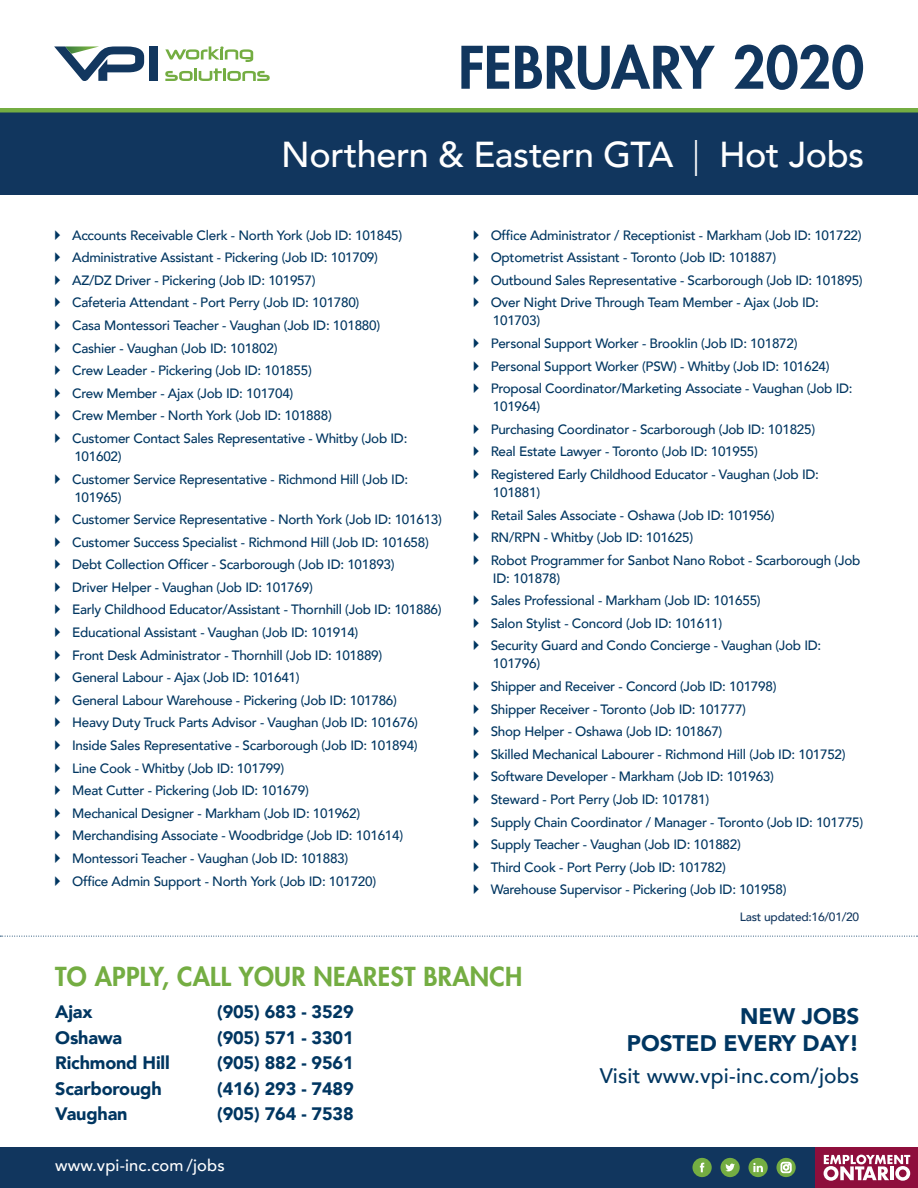
<style>
.page{position:relative;width:918px;height:1188px;background:#fff}
.page>*{position:absolute;margin:0;border:0;box-sizing:border-box;transform-origin:0 0}
.t1{font:800 57px "Futura Std";color:#11365e}
.t2{font:500 36px "Avenir";letter-spacing:-.015em;color:#fff}
.t3{font:800 25.5px "Futura Std";letter-spacing:.01em;color:#74ad42}
.t4{font:900 22.5px/27px "Avenir";color:#003661;text-align:right}
.t5{font:500 21px "Avenir";letter-spacing:.01em;color:#003661}
.t6{font:900 18px "Avenir";letter-spacing:-.01em;color:#003661}
.t7{font:500 16.5px "Avenir";letter-spacing:.01em;color:#fff}
.t8{font:500 13.5px/22.6px "Avenir";letter-spacing:-.02em;color:#003661}
.t9{font:500 12px "Avenir";letter-spacing:-.02em;color:#11365e}
.s1{font-weight:300}
</style>
<div class="page">
<div style="left:0;top:112px;width:918px;height:83px;background:#11365e"></div>
<hr style="left:0;top:108px;width:918px;height:4px;background:#74ad42">
<div style="left:149px;top:46px;width:9px;height:35px;background:#12375f"></div>
<svg style="left:165px;top:68px;width:105px;height:13px"></svg>
<svg style="left:165px;top:46px;width:88px;height:16px"></svg>
<svg style="left:54px;top:46px;width:90px;height:35px"></svg>
<div style="left:0;top:1147px;width:918px;height:41px;background:#11365e"></div>
<svg style="left:692px;top:1158px;width:20px;height:19px"></svg>
<svg style="left:720px;top:1158px;width:20px;height:19px"></svg>
<svg style="left:748px;top:1158px;width:20px;height:19px"></svg>
<svg style="left:776px;top:1158px;width:20px;height:19px"></svg>
<svg style="left:781px;top:1162px;width:10px;height:11px"></svg>
<div style="left:816px;top:1147px;width:102px;height:41px;background:#8e0e3c"></div>
<svg style="left:824px;top:1155px;width:86px;height:26px"></svg>
<svg style="left:0;top:936px;width:917px;height:1px"></svg>
<h1 class="t1" style="left:458px;top:32px;width:407px">FEBRUARY 2020</h1>
<h2 class="t2" style="left:281px;top:123px;width:584px">Northern &amp; Eastern GTA <span class="s1">|</span> Hot Jobs</h2>
<p class="t8" style="left:72px;top:223px;width:337px">Accounts Receivable Clerk - North York (Job ID: 101845)<br>Administrative Assistant - Pickering (Job ID: 101709)<br>AZ/DZ Driver - Pickering (Job ID: 101957)<br>Cafeteria Attendant - Port Perry (Job ID: 101780)<br>Casa Montessori Teacher - Vaughan (Job ID: 101880)<br>Cashier - Vaughan (Job ID: 101802)<br>Crew Leader - Pickering (Job ID: 101855)<br>Crew Member - Ajax (Job ID: 101704)<br>Crew Member - North York (Job ID: 101888)<br>Customer Contact Sales Representative - Whitby (Job ID:</p>
<p class="t8" style="left:72px;top:444px;width:338px">101602)<br>Customer Service Representative - Richmond Hill (Job ID:</p>
<p class="t8" style="left:72px;top:485px;width:371px">101965)<br>Customer Service Representative - North York (Job ID: 101613)<br>Customer Success Specialist - Richmond Hill (Job ID: 101658)<br>Debt Collection Officer - Scarborough (Job ID: 101893)<br>Driver Helper - Vaughan (Job ID: 101769)<br>Early Childhood Educator/Assistant - Thornhill (Job ID: 101886)<br>Educational Assistant - Vaughan (Job ID: 101914)<br>Front Desk Administrator - Thornhill (Job ID: 101889)<br>General Labour - Ajax (Job ID: 101641)<br>General Labour Warehouse - Pickering (Job ID: 101786)<br>Heavy Duty Truck Parts Advisor - Vaughan (Job ID: 101676)<br>Inside Sales Representative - Scarborough (Job ID: 101894)<br>Line Cook - Whitby (Job ID: 101799)<br>Meat Cutter - Pickering (Job ID: 101679)<br>Mechanical Designer - Markham (Job ID: 101962)<br>Merchandising Associate - Woodbridge (Job ID: 101614)<br>Montessori Teacher - Vaughan (Job ID: 101883)<br>Office Admin Support - North York (Job ID: 101720)</p>
<p class="t8" style="left:491px;top:223px;width:374px">Office Administrator / Receptionist - Markham (Job ID: 101722)<br>Optometrist Assistant - Toronto (Job ID: 101887)<br>Outbound Sales Representative - Scarborough (Job ID: 101895)<br>Over Night Drive Through Team Member - Ajax (Job ID:</p>
<p class="t8" style="left:491px;top:309px;width:364px">101703)<br>Personal Support Worker - Brooklin (Job ID: 101872)<br>Personal Support Worker (PSW) - Whitby (Job ID: 101624)<br>Proposal Coordinator/Marketing Associate - Vaughan (Job ID:</p>
<p class="t8" style="left:491px;top:394px;width:330px">101964)<br>Purchasing Coordinator - Scarborough (Job ID: 101825)<br>Real Estate Lawyer - Toronto (Job ID: 101955)<br>Registered Early Childhood Educator - Vaughan (Job ID:</p>
<p class="t8" style="left:491px;top:480px;width:371px">101881)<br>Retail Sales Associate - Oshawa (Job ID: 101956)<br>RN/RPN - Whitby (Job ID: 101625)<br>Robot Programmer for Sanbot Nano Robot - Scarborough (Job</p>
<p class="t8" style="left:491px;top:566px;width:332px">ID: 101878)<br>Sales Professional - Markham (Job ID: 101655)<br>Salon Stylist - Concord (Job ID: 101611)<br>Security Guard and Condo Concierge - Vaughan (Job ID:</p>
<p class="t8" style="left:491px;top:652px;width:374px">101796)<br>Shipper and Receiver - Concord (Job ID: 101798)<br>Shipper Receiver - Toronto (Job ID: 101777)<br>Shop Helper - Oshawa (Job ID: 101867)<br>Skilled Mechanical Labourer - Richmond Hill (Job ID: 101752)<br>Software Developer - Markham (Job ID: 101963)<br>Steward - Port Perry (Job ID: 101781)<br>Supply Chain Coordinator / Manager - Toronto (Job ID: 101775)<br>Supply Teacher - Vaughan (Job ID: 101882)<br>Third Cook - Port Perry (Job ID: 101782)<br>Warehouse Supervisor - Pickering (Job ID: 101958)</p>
<p class="t9" style="left:740px;top:906px;width:121px">Last updated:16/01/20</p>
<h3 class="t3" style="left:55px;top:960px;width:468px">TO APPLY, CALL YOUR NEAREST BRANCH</h3>
<h3 class="t6" style="left:55px;top:996px;width:39px">Ajax</h3>
<h3 class="t6" style="left:217px;top:996px;width:138px">(905) 683 - 3529</h3>
<h3 class="t6" style="left:55px;top:1022px;width:69px">Oshawa</h3>
<h3 class="t6" style="left:217px;top:1022px;width:138px">(905) 571 - 3301</h3>
<h3 class="t6" style="left:55px;top:1047px;width:116px">Richmond Hill</h3>
<h3 class="t6" style="left:217px;top:1047px;width:138px">(905) 882 - 9561</h3>
<h3 class="t6" style="left:55px;top:1073px;width:108px">Scarborough</h3>
<h3 class="t6" style="left:217px;top:1073px;width:138px">(416) 293 - 7489</h3>
<h3 class="t6" style="left:55px;top:1098px;width:74px">Vaughan</h3>
<h3 class="t6" style="left:217px;top:1098px;width:138px">(905) 764 - 7538</h3>
<p class="t7" style="left:55px;top:1151px;width:171px">www.vpi-inc.com /jobs</p>
<p class="t7" style="left:55px;top:1151px;width:148px">vpi-inc.com /events</p>
<h3 class="t4" style="left:627px;top:1002px;width:234px">NEW JOBS<br>POSTED EVERY DAY!</h3>
<h3 class="t5" style="left:600px;top:1057px;width:261px">Visit www.vpi-inc.com/jobs</h3>
</div>
